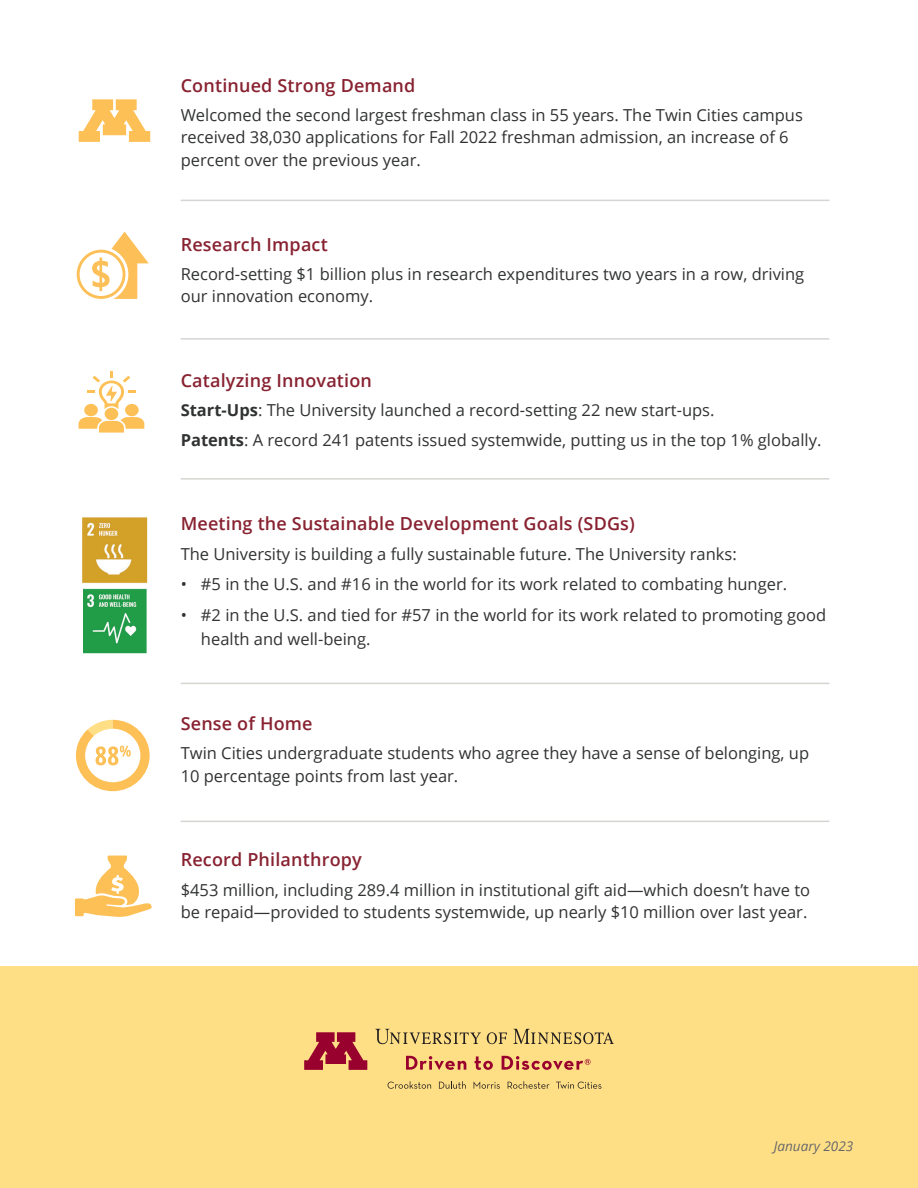
<style>
.page{position:relative;width:918px;height:1188px;background:#fff}
.page>*{position:absolute;margin:0;border:0;box-sizing:border-box;transform-origin:0 0}
.t1{font:600 18px "Open Sans";letter-spacing:.01em;color:#882231}
.t2{font:16.5px/22.5px "Open Sans";color:#313232}
.t3{font:italic 13.5px "Open Sans";color:#67676a}
.s1{font-weight:700}
</style>
<div class="page">
<div style="left:0;top:966px;width:918px;height:222px;background:#ffdf86"></div>
<svg style="left:388px;top:1081px;width:43px;height:8px"></svg>
<svg style="left:439px;top:1081px;width:27px;height:8px"></svg>
<svg style="left:474px;top:1082px;width:26px;height:7px"></svg>
<svg style="left:508px;top:1081px;width:41px;height:8px"></svg>
<svg style="left:556px;top:1082px;width:46px;height:7px"></svg>
<svg style="left:304px;top:1032px;width:63px;height:38px"></svg>
<svg style="left:513px;top:1029px;width:101px;height:15px"></svg>
<svg style="left:487px;top:1032px;width:20px;height:12px"></svg>
<svg style="left:375px;top:1029px;width:106px;height:15px"></svg>
<svg style="left:406px;top:1056px;width:60px;height:14px"></svg>
<svg style="left:475px;top:1056px;width:18px;height:14px"></svg>
<svg style="left:502px;top:1056px;width:89px;height:14px"></svg>
<div style="left:105px;top:408px;width:13px;height:12px;background:#fdc056;border-radius:50%"></div>
<div style="left:84px;top:404px;width:14px;height:12px;background:#fdc056;border-radius:50%"></div>
<div style="left:125px;top:404px;width:14px;height:12px;background:#fdc056;border-radius:50%"></div>
<svg style="left:79px;top:417px;width:65px;height:16px"></svg>
<svg style="left:87px;top:371px;width:49px;height:38px"></svg>
<svg style="left:75px;top:856px;width:77px;height:61px"></svg>
<img style="left:83px;top:588px;width:64px;height:66px">
<img style="left:82px;top:517px;width:66px;height:67px">
<svg style="left:76px;top:720px;width:74px;height:71px"></svg>
<svg style="left:77px;top:232px;width:72px;height:67px"></svg>
<hr style="left:181px;top:200px;width:648px;height:1px;background:#d4d6d2">
<hr style="left:181px;top:338px;width:648px;height:2px;background:#d4d6d2">
<hr style="left:181px;top:478px;width:648px;height:2px;background:#d4d6d2">
<hr style="left:181px;top:683px;width:648px;height:1px;background:#d4d6d2">
<svg style="left:79px;top:99px;width:71px;height:43px"></svg>
<hr style="left:181px;top:821px;width:648px;height:1px;background:#d4d6d2">
<p class="t1" style="left:181px;top:73px;width:236px">Continued Strong Demand</p>
<p class="t2" style="left:181px;top:103px;width:624px">Welcomed the second largest freshman class in 55 years. The Twin Cities campus received 38,030 applications for Fall 2022 freshman admission, an increase of 6 percent over the previous year.</p>
<p class="t1" style="left:181px;top:232px;width:149px">Research Impact</p>
<p class="t2" style="left:181px;top:262px;width:625px">Record-setting $1 billion plus in research expenditures two years in a row, driving our innovation economy.</p>
<p class="t1" style="left:181px;top:368px;width:193px">Catalyzing Innovation</p>
<p class="t2" style="left:181px;top:395px;width:642px;line-height:29.2px"><span class="s1">Start-Ups</span>: The University launched a record-setting 22 new start-ups.<br><span class="s1">Patents</span>: A record 241 patents issued systemwide, putting us in the top 1% globally.</p>
<p class="t1" style="left:181px;top:511px;width:456px">Meeting the Sustainable Development Goals (SDGs)</p>
<p class="t2" style="left:181px;top:542px;width:558px">The University is building a fully sustainable future. The University ranks:</p>
<p class="t2" style="left:181px;top:573px;width:608px">• #5 in the U.S. and #16 in the world for its work related to combating hunger.</p>
<p class="t2" style="left:201px;top:603px;width:627px;line-height:24px;text-indent:-20px">• #2 in the U.S. and tied for #57 in the world for its work related to promoting good health and well-being.</p>
<p class="t1" style="left:181px;top:711px;width:133px">Sense of Home</p>
<p class="t2" style="left:181px;top:741px;width:630px">Twin Cities undergraduate students who agree they have a sense of belonging, up<br>10 percentage points from last year.</p>
<p class="t1" style="left:181px;top:847px;width:183px">Record Philanthropy</p>
<p class="t2" style="left:181px;top:878px;width:631px">$453 million, including 289.4 million in institutional gift aid—which doesn’t have to be repaid—provided to students systemwide, up nearly $10 million over last year.</p>
<p class="t3" style="left:774px;top:1137px;width:81px">January 2023</p>
</div>
